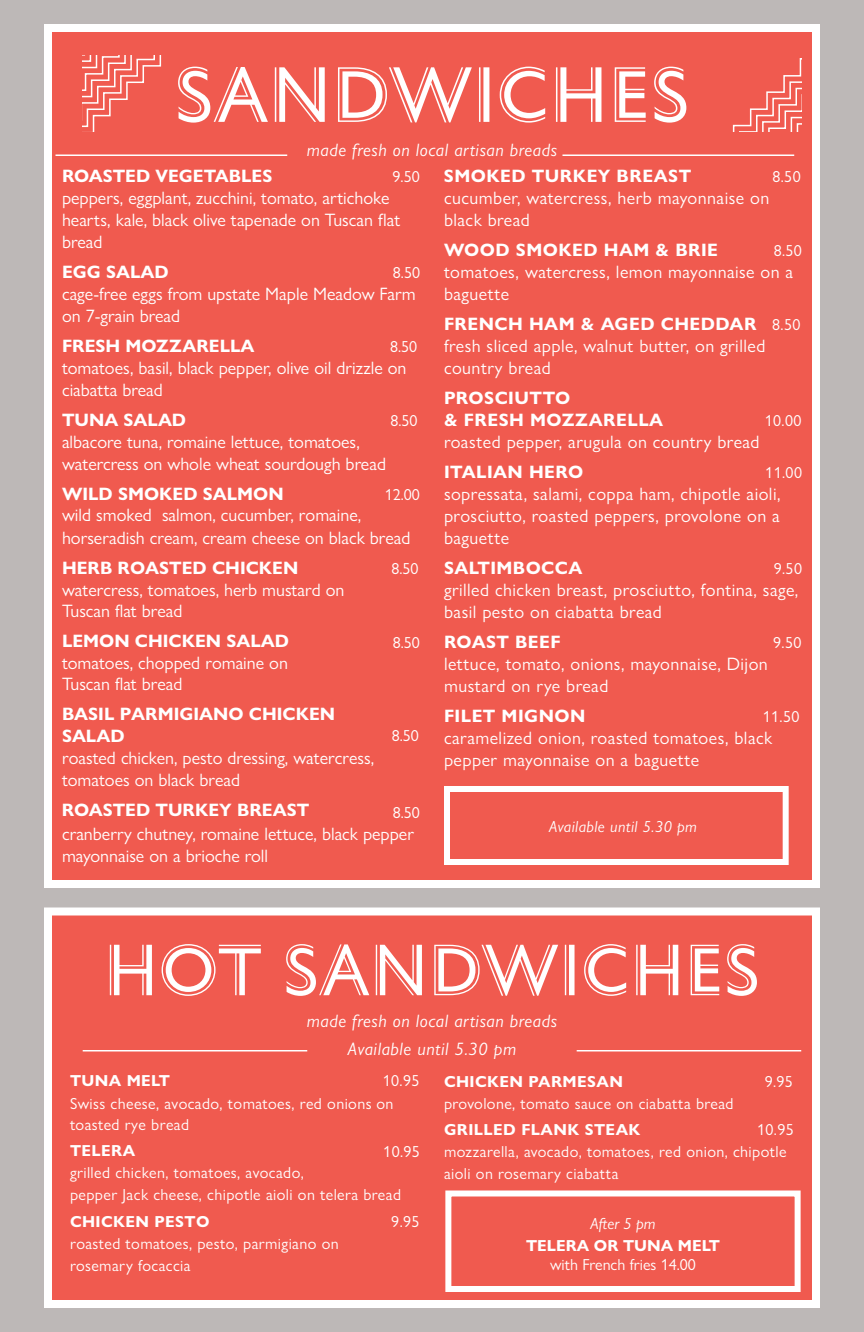
<style>
.page{position:relative;width:864px;height:1332px;background:#fff}
.page>*{position:absolute;margin:0;border:0;box-sizing:border-box;transform-origin:0 0}
.Red_box_Deco_head{font:80px "Gill Sans Nova Deco";letter-spacing:.015em;color:#fff}
.Red_box_Deco_head-2{font:74px "Gill Sans Nova Deco";letter-spacing:.02em;color:#fff}
.menu_description_red{font:18px/22px "Gill Sans Nova";color:#fff}
._2_col_menu_item_red{font:18px/22px "Gill Sans Nova";letter-spacing:.025em;color:#fff}
._2_col_menu_item_red-2{font:700 18px "Gill Sans Nova";letter-spacing:.025em;color:#fff}
.menu_description_red-2{font:700 18px "Gill Sans Nova";color:#fff}
.note_white{font:italic 18px "Gill Sans Nova";letter-spacing:.03em;color:#fff}
._2_col_menu_item{font:16px/22px "Gill Sans Nova";letter-spacing:.025em;color:#fff}
._2_col_menu_item-2{font:700 16px "Gill Sans Nova";letter-spacing:.025em;color:#fff}
.menu_description_red-3{font:16px "Gill Sans Nova";color:#fff}
._2_col_menu_item_red-3{font:16px "Gill Sans Nova";letter-spacing:.025em;color:#fff}
._2_col_menu_item_red-4{font:italic 16px "Gill Sans Nova";letter-spacing:.025em;color:#fff}
._2_col_menu_item-3{font:16px "Gill Sans Nova";color:#fff}
._2_col_menu_item-4{font:700 16px "Gill Sans Nova";color:#fff}
.s1{font-weight:400;font-size:16px}
.s2{font-weight:700}
</style>
<div class="page">
<div style="left:48px;top:28px;width:768px;height:856px;background:#f05a4f"></div>
<div style="left:44px;top:24px;width:776px;height:864px;border:8px solid #fff"></div>
<div style="left:48px;top:912px;width:768px;height:392px;background:#f05a4f"></div>
<div style="left:44px;top:908px;width:776px;height:400px;border:8px solid #fff"></div>
<hr style="left:83px;top:1050px;width:224px;height:2px;background:#fff">
<hr style="left:577px;top:1050px;width:224px;height:2px;background:#fff">
<svg style="left:83px;top:56px;width:79px;height:76px"></svg>
<svg style="left:732px;top:58px;width:69px;height:74px"></svg>
<hr style="left:56px;top:154px;width:231px;height:2px;background:#fff">
<hr style="left:562px;top:154px;width:232px;height:2px;background:#fff">
<div style="left:444px;top:786px;width:345px;height:79px;border:6px solid #fff"></div>
<div style="left:445px;top:1190px;width:356px;height:102px;border:6px solid #fff"></div>
<p class="Red_box_Deco_head" style="left:175px;top:42px;width:516px">SANDWICHES</p>
<p class="note_white" style="left:307px;top:139px;width:252px">made fresh on local artisan breads</p>
<p class="menu_description_red-2" style="left:62px;top:165px;width:212px">ROASTED VEGETABLES</p>
<p class="menu_description_red-3" style="left:393px;top:167px;width:29px">9.50</p>
<p class="menu_description_red" style="left:62px;top:187px;width:340px">peppers, eggplant, zucchini, tomato, artichoke hearts, kale, black olive tapenade on Tuscan flat bread</p>
<p class="menu_description_red-2" style="left:62px;top:261px;width:108px">EGG SALAD</p>
<p class="menu_description_red-3" style="left:393px;top:263px;width:29px">8.50</p>
<p class="menu_description_red" style="left:62px;top:283px;width:355px">cage-free eggs from upstate Maple Meadow Farm on 7-grain bread</p>
<p class="menu_description_red-2" style="left:62px;top:335px;width:194px">FRESH MOZZARELLA</p>
<p class="menu_description_red-3" style="left:390px;top:337px;width:29px">8.50</p>
<p class="menu_description_red" style="left:62px;top:357px;width:346px">tomatoes, basil, black pepper, olive oil drizzle on ciabatta bread</p>
<p class="menu_description_red-2" style="left:62px;top:409px;width:126px">TUNA SALAD</p>
<p class="menu_description_red-3" style="left:391px;top:411px;width:29px">8.50</p>
<p class="menu_description_red" style="left:62px;top:431px;width:326px">albacore tuna, romaine lettuce, tomatoes, watercress on whole wheat sourdough bread</p>
<p class="menu_description_red-2" style="left:62px;top:483px;width:223px">WILD SMOKED SALMON</p>
<p class="menu_description_red-3" style="left:385px;top:485px;width:37px">12.00</p>
<p class="menu_description_red" style="left:62px;top:504px;width:350px">wild smoked salmon, cucumber, romaine, horseradish cream, cream cheese on black bread</p>
<p class="menu_description_red-3" style="left:392px;top:559px;width:29px">8.50</p>
<p class="_2_col_menu_item_red-2" style="left:444px;top:165px;width:249px">SMOKED TURKEY BREAST</p>
<p class="_2_col_menu_item_red-3" style="left:772px;top:167px;width:30px">8.50</p>
<p class="_2_col_menu_item_red" style="left:444px;top:187px;width:327px">cucumber, watercress, herb mayonnaise on black bread</p>
<p class="_2_col_menu_item_red-2" style="left:444px;top:239px;width:276px">WOOD SMOKED HAM &amp; BRIE</p>
<p class="_2_col_menu_item_red-3" style="left:774px;top:241px;width:30px">8.50</p>
<p class="_2_col_menu_item_red" style="left:444px;top:261px;width:351px">tomatoes, watercress, lemon mayonnaise on a baguette</p>
<p class="_2_col_menu_item_red-2" style="left:444px;top:313px;width:358px">FRENCH HAM &amp; AGED CHEDDAR <span class="s1">8.50</span></p>
<p class="_2_col_menu_item_red" style="left:444px;top:335px;width:323px">fresh sliced apple, walnut butter, on grilled country bread</p>
<p class="_2_col_menu_item_red-2" style="left:444px;top:387px;width:128px">PROSCIUTTO</p>
<p class="_2_col_menu_item_red-2" style="left:444px;top:409px;width:221px">&amp; FRESH MOZZARELLA</p>
<p class="_2_col_menu_item_red-3" style="left:765px;top:411px;width:38px">10.00</p>
<p class="_2_col_menu_item_red" style="left:444px;top:431px;width:317px">roasted pepper, arugula on country bread</p>
<p class="_2_col_menu_item_red-2" style="left:444px;top:461px;width:141px">ITALIAN HERO</p>
<p class="_2_col_menu_item_red-3" style="left:765px;top:463px;width:38px">11.00</p>
<p class="_2_col_menu_item_red" style="left:444px;top:483px;width:338px;text-align:justify">sopressata, salami, coppa ham, chipotle aioli, prosciutto, roasted peppers, provolone on a baguette</p>
<p class="_2_col_menu_item_red-2" style="left:444px;top:557px;width:140px">SALTIMBOCCA</p>
<p class="_2_col_menu_item_red-3" style="left:774px;top:559px;width:30px">9.50</p>
<p class="_2_col_menu_item_red" style="left:444px;top:579px;width:356px">grilled chicken breast, prosciutto, fontina, sage, basil pesto on ciabatta bread</p>
<p class="_2_col_menu_item_red-2" style="left:444px;top:631px;width:118px">ROAST BEEF</p>
<p class="_2_col_menu_item_red-3" style="left:773px;top:633px;width:30px">9.50</p>
<p class="_2_col_menu_item_red" style="left:444px;top:653px;width:325px">lettuce, tomato, onions, mayonnaise, Dijon mustard on rye bread</p>
<p class="_2_col_menu_item_red-2" style="left:444px;top:705px;width:143px">FILET MIGNON</p>
<p class="_2_col_menu_item_red-3" style="left:763px;top:707px;width:38px">11.50</p>
<p class="_2_col_menu_item_red" style="left:444px;top:727px;width:330px">caramelized onion, roasted tomatoes, black pepper mayonnaise on a baguette</p>
<p class="menu_description_red" style="left:62px;top:557px;width:284px"><span class="s2">HERB ROASTED CHICKEN </span>watercress, tomatoes, herb mustard on<br>Tuscan flat bread</p>
<p class="menu_description_red" style="left:62px;top:630px;width:229px;text-align:justify"><span class="s2">LEMON CHICKEN SALAD </span>tomatoes, chopped romaine on Tuscan flat bread</p>
<p class="menu_description_red" style="left:62px;top:703px;width:314px"><span class="s2">BASIL PARMIGIANO CHICKEN<br>SALAD<br></span>roasted chicken, pesto dressing, watercress, tomatoes on black bread</p>
<p class="menu_description_red-2" style="left:62px;top:798px;width:249px">ROASTED TURKEY BREAST</p>
<p class="menu_description_red-3" style="left:393px;top:803px;width:29px">8.50</p>
<p class="menu_description_red" style="left:62px;top:823px;width:354px">cranberry chutney, romaine lettuce, black pepper mayonnaise on a brioche roll</p>
<p class="menu_description_red-3" style="left:393px;top:633px;width:29px">8.50</p>
<p class="menu_description_red-3" style="left:392px;top:726px;width:29px">8.50</p>
<p class="_2_col_menu_item_red-4" style="left:549px;top:817px;width:149px">Available until 5.30 pm</p>
<p class="Red_box_Deco_head-2" style="left:105px;top:922px;width:656px">HOT SANDWICHES</p>
<p class="note_white" style="left:307px;top:1010px;width:252px">made fresh on local artisan breads</p>
<p class="note_white" style="left:348px;top:1038px;width:170px">Available until 5.30 pm</p>
<p class="_2_col_menu_item" style="left:70px;top:1070px;width:351px;text-indent:313px">10.95<br>Swiss cheese, avocado, tomatoes, red onions on toasted rye bread</p>
<p class="_2_col_menu_item" style="left:70px;top:1140px;width:235px;line-height:21.2px"><span class="s2">TELERA<br></span>grilled chicken, tomatoes, avocado,</p>
<p class="_2_col_menu_item" style="left:70px;top:1184px;width:333px">pepper Jack cheese, chipotle aioli on telera bread</p>
<p class="_2_col_menu_item-2" style="left:70px;top:1212px;width:141px">CHICKEN PESTO</p>
<p class="_2_col_menu_item" style="left:391px;top:1211px;width:30px">9.95</p>
<p class="_2_col_menu_item" style="left:70px;top:1233px;width:270px">roasted tomatoes, pesto, parmigiano on rosemary focaccia</p>
<p class="_2_col_menu_item-2" style="left:70px;top:1071px;width:101px">TUNA MELT</p>
<p class="_2_col_menu_item" style="left:383px;top:1141px;width:38px">10.95</p>
<p class="_2_col_menu_item-2" style="left:444px;top:1072px;width:180px">CHICKEN PARMESAN</p>
<p class="_2_col_menu_item" style="left:765px;top:1071px;width:30px">9.95</p>
<p class="_2_col_menu_item" style="left:444px;top:1093px;width:291px">provolone, tomato sauce on ciabatta bread</p>
<p class="_2_col_menu_item-2" style="left:444px;top:1120px;width:198px">GRILLED FLANK STEAK</p>
<p class="_2_col_menu_item" style="left:757px;top:1119px;width:38px">10.95</p>
<p class="_2_col_menu_item" style="left:444px;top:1141px;width:344px">mozzarella, avocado, tomatoes, red onion, chipotle aioli on rosemary ciabatta</p>
<p class="_2_col_menu_item_red-4" style="left:590px;top:1214px;width:67px">After 5 pm</p>
<p class="_2_col_menu_item-4" style="left:526px;top:1235px;width:195px">TELERA OR TUNA MELT</p>
<p class="_2_col_menu_item-3" style="left:550px;top:1255px;width:147px">with French fries 14.00</p>
</div>
